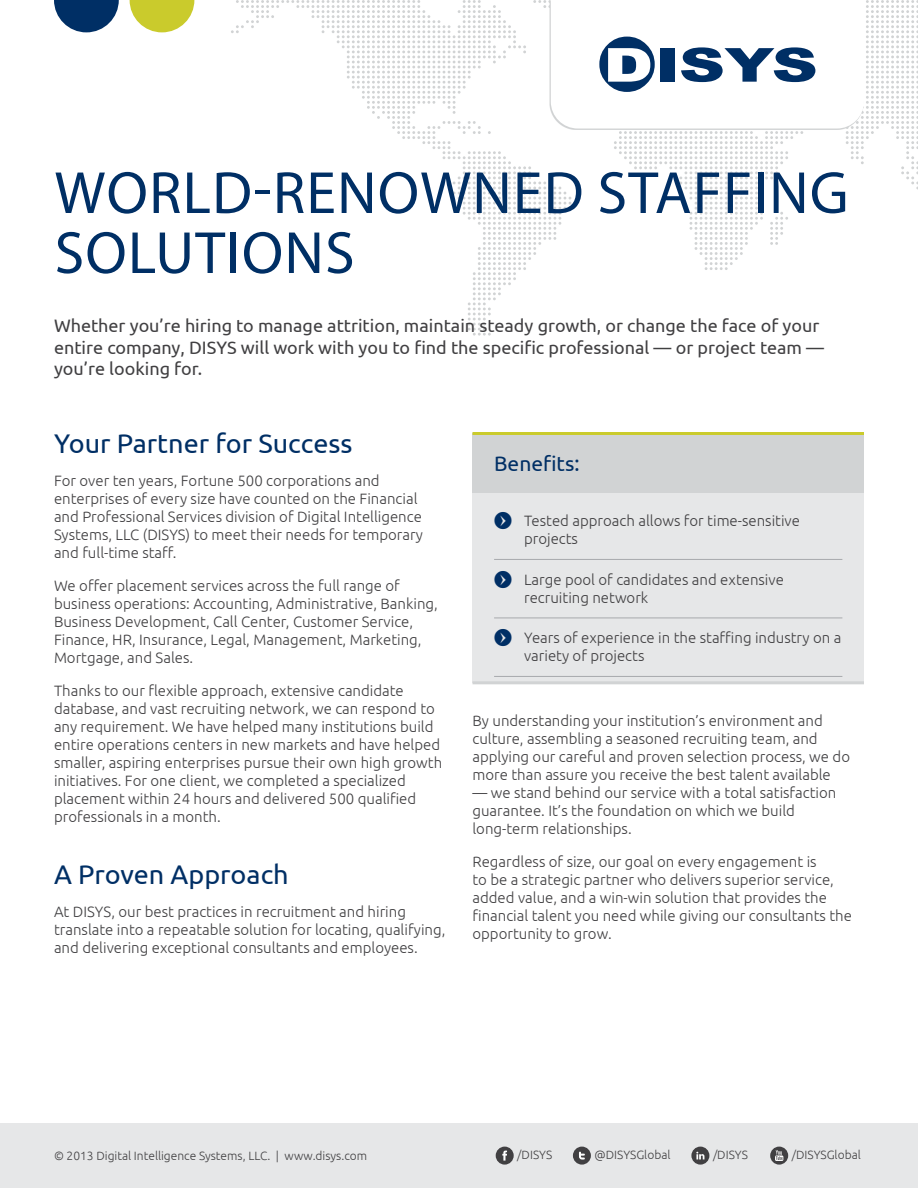
<style>
.page{position:relative;width:918px;height:1188px;background:#fff}
.page>*{position:absolute;margin:0;border:0;box-sizing:border-box;transform-origin:0 0}
.t1{font:60px/60px "Myriad Pro";letter-spacing:.02em;color:#002f65}
.t2{font:27px "Ubuntu";color:#002f65}
.t3{font:21px "Ubuntu";color:#002f65}
.t4{font:18px/21.6px "Ubuntu";color:#414042}
.t5{font:300 15px/18px "Ubuntu";color:#414042}
.t6{font:300 12px "Ubuntu";color:#414042}
.s1{color:#002f65}
</style>
<div class="page">
<svg style="left:231px;top:0;width:687px;height:336px"></svg>
<div style="left:660px;top:48px;width:14px;height:34px;background:#002f65"></div>
<svg style="left:130px;top:0;width:64px;height:32px"></svg>
<svg style="left:54px;top:0;width:65px;height:32px"></svg>
<div style="left:0;top:1123px;width:918px;height:65px;background:#e6e7e8"></div>
<div style="left:496px;top:1147px;width:18px;height:18px;background:#414042;border-radius:50%"></div>
<svg style="left:502px;top:1151px;width:5px;height:10px"></svg>
<div style="left:573px;top:1147px;width:18px;height:18px;background:#414042;border-radius:50%"></div>
<svg style="left:579px;top:1152px;width:6px;height:8px"></svg>
<div style="left:770px;top:1147px;width:18px;height:18px;background:#414042;border-radius:50%"></div>
<svg style="left:775px;top:1155px;width:8px;height:6px"></svg>
<svg style="left:776px;top:1150px;width:7px;height:10px"></svg>
<svg style="left:691px;top:1147px;width:18px;height:18px"></svg>
<svg style="left:696px;top:1152px;width:8px;height:7px"></svg>
<div style="left:473px;top:434px;width:391px;height:59px;background:#d1d3d4"></div>
<div style="left:473px;top:493px;width:391px;height:190px;background:#e6e7e8"></div>
<hr style="left:473px;top:432px;width:391px;height:3px;background:#cacb2c">
<hr style="left:473px;top:681px;width:391px;height:3px;background:#d1d3d4">
<hr style="left:494px;top:559px;width:348px;height:1px;background:#a7a9ac">
<hr style="left:494px;top:618px;width:348px;height:1px;background:#a7a9ac">
<hr style="left:494px;top:676px;width:348px;height:1px;background:#a7a9ac">
<h1 class="t1" style="left:55px;top:162px;width:795px">WORLD-RENOWNED STAFFING<br>SOLUTIONS</h1>
<p class="t4" style="left:54px;top:314px;width:772px">Whether you’re hiring to manage attrition, maintain steady growth, or change the face of your entire company, DISYS will work with you to find the specific professional — or project team — you’re looking for.</p>
<h2 class="t2" style="left:54px;top:427px;width:300px">Your Partner for Success</h2>
<p class="t5" style="left:54px;top:471px;width:371px">For over ten years, Fortune 500 corporations and enterprises of every size have counted on the Financial and Professional Services division of Digital Intelligence Systems, LLC (DISYS) to meet their needs for temporary and full-time staff.</p>
<p class="t5" style="left:54px;top:576px;width:385px">We offer placement services across the full range of business operations: Accounting, Administrative, Banking, Business Development, Call Center, Customer Service, Finance, HR, Insurance, Legal, Management, Marketing, Mortgage, and Sales.</p>
<p class="t5" style="left:54px;top:681px;width:390px">Thanks to our flexible approach, extensive candidate database, and vast recruiting network, we can respond to any requirement. We have helped many institutions build entire operations centers in new markets and have helped smaller, aspiring enterprises pursue their own high growth initiatives. For one client, we completed a specialized placement within 24 hours and delivered 500 qualified professionals in a month.</p>
<h2 class="t2" style="left:54px;top:858px;width:236px">A Proven Approach</h2>
<p class="t5" style="left:54px;top:902px;width:393px">At DISYS, our best practices in recruitment and hiring translate into a repeatable solution for locating, qualifying, and delivering exceptional consultants and employees.</p>
<h3 class="t3" style="left:494px;top:451px;width:87px">Benefits:</h3>
<p class="t5" style="left:524px;top:512px;width:277px;text-indent:-30px"><span class="s1">◆</span> Tested approach allows for time-sensitive projects</p>
<p class="t5" style="left:524px;top:570px;width:261px;text-indent:-30px"><span class="s1">◆</span> Large pool of candidates and extensive recruiting network</p>
<p class="t5" style="left:524px;top:629px;width:319px;text-indent:-30px"><span class="s1">◆</span> Years of experience in the staffing industry on a variety of projects</p>
<p class="t5" style="left:472px;top:712px;width:379px">By understanding your institution’s environment and culture, assembling a seasoned recruiting team, and applying our careful and proven selection process, we do more than assure you receive the best talent available</p>
<p class="t5" style="left:472px;top:784px;width:365px">— we stand behind our service with a total satisfaction guarantee. It’s the foundation on which we build long-term relationships.</p>
<p class="t5" style="left:472px;top:853px;width:381px">Regardless of size, our goal on every engagement is<br>to be a strategic partner who delivers superior service, added value, and a win-win solution that provides the financial talent you need while giving our consultants the opportunity to grow.</p>
<p class="t6" style="left:54px;top:1148px;width:315px">© 2013 Digital Intelligence Systems, LLC. | www.disys.com</p>
<p class="t6" style="left:517px;top:1147px;width:36px">/DISYS</p>
<p class="t6" style="left:595px;top:1147px;width:78px">@DISYSGlobal</p>
<p class="t6" style="left:713px;top:1147px;width:36px">/DISYS</p>
<p class="t6" style="left:792px;top:1147px;width:71px">/DISYSGlobal</p>
</div>
